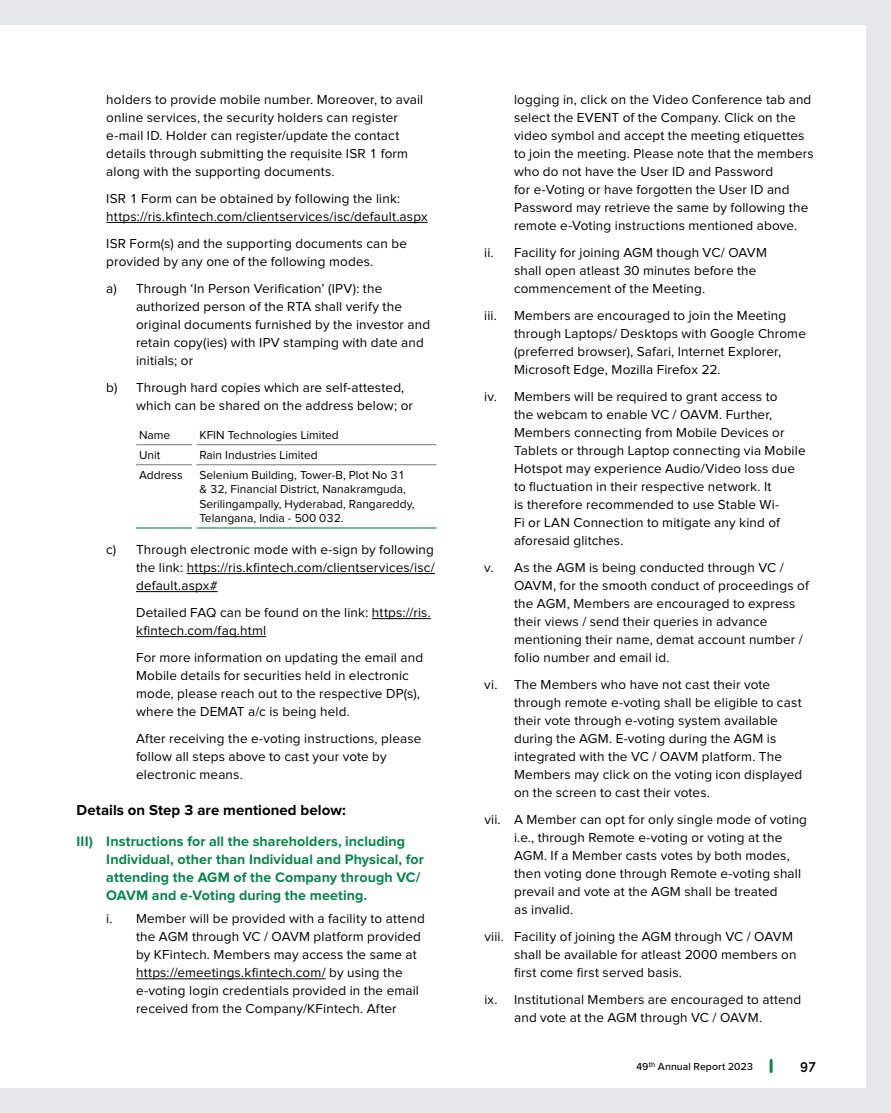
<style>
.page{position:relative;width:891px;height:1113px;background:#fff}
.page>*{position:absolute;margin:0;border:0;box-sizing:border-box;transform-origin:0 0}
.t1{font:700 15px "Proxima Nova";letter-spacing:.005em;color:#000}
.t2{font:500 15px "Sofia Pro Soft";color:#000}
.t3{font:700 14.25px/18px "Proxima Nova";letter-spacing:.005em;color:#08874a}
.t4{font:13.5px/18px "Proxima Nova";letter-spacing:.01em;color:#000}
.t5{font:12px/14.4px "Proxima Nova";color:#000}
.t6{font:500 10.5px "Proxima Nova";letter-spacing:.005em;color:#000}
</style>
<div class="page">
<div style="left:0;top:0;width:891px;height:1112px;background:#e6e7e8"></div>
<div style="left:0;top:25px;width:865px;height:1062px;background:#fff"></div>
<svg style="left:770px;top:1060px;width:3px;height:11px"></svg>
<hr style="left:106px;top:222px;width:322px;height:1px;background:#000">
<hr style="left:187px;top:573px;width:248px;height:1px;background:#000">
<hr style="left:136px;top:591px;width:82px;height:1px;background:#000">
<hr style="left:372px;top:618px;width:59px;height:1px;background:#000">
<hr style="left:136px;top:636px;width:130px;height:1px;background:#000">
<hr style="left:136px;top:978px;width:190px;height:1px;background:#000">
<hr style="left:136px;top:444px;width:56px;height:1px;background:#77787b">
<hr style="left:196px;top:444px;width:240px;height:1px;background:#77787b">
<hr style="left:136px;top:464px;width:56px;height:1px;background:#77787b">
<hr style="left:196px;top:464px;width:240px;height:1px;background:#77787b">
<hr style="left:136px;top:527px;width:56px;height:1px;background:#08874a">
<hr style="left:196px;top:527px;width:240px;height:1px;background:#08874a">
<p class="t4" style="left:106px;top:91px;width:318px">holders to provide mobile number. Moreover, to avail online services, the security holders can register e-mail ID. Holder can register/update the contact details through submitting the requisite ISR 1 form along with the supporting documents.</p>
<p class="t4" style="left:106px;top:190px;width:323px">ISR 1 Form can be obtained by following the link: https://ris.kfintech.com/clientservices/isc/default.aspx</p>
<p class="t4" style="left:106px;top:235px;width:302px">ISR Form(s) and the supporting documents can be provided by any one of the following modes.</p>
<p class="t4" style="left:136px;top:280px;width:296px;text-indent:-30px">a) Through ‘In Person Verification’ (IPV): the authorized person of the RTA shall verify the original documents furnished by the investor and retain copy(ies) with IPV stamping with date and initials; or</p>
<p class="t4" style="left:136px;top:379px;width:278px;text-indent:-30px">b) Through hard copies which are self-attested, which can be shared on the address below; or</p>
<p class="t5" style="left:139px;top:428px;width:33px">Name</p>
<p class="t5" style="left:199px;top:428px;width:141px">KFIN Technologies Limited</p>
<p class="t5" style="left:139px;top:448px;width:23px">Unit</p>
<p class="t5" style="left:199px;top:448px;width:120px">Rain Industries Limited</p>
<p class="t5" style="left:139px;top:468px;width:45px">Address</p>
<p class="t5" style="left:199px;top:468px;width:217px">Selenium Building, Tower-B, Plot No 31 &amp; 32, Financial District, Nanakramguda, Serilingampally, Hyderabad, Rangareddy, Telangana, India - 500 032.</p>
<p class="t4" style="left:136px;top:541px;width:300px;text-align:justify;text-indent:-30px">c) Through electronic mode with e-sign by following the link: https://ris.kfintech.com/clientservices/isc/ default.aspx#</p>
<p class="t4" style="left:136px;top:604px;width:296px">Detailed FAQ can be found on the link: https://ris. kfintech.com/faq.html</p>
<p class="t4" style="left:136px;top:649px;width:289px">For more information on updating the email and Mobile details for securities held in electronic mode, please reach out to the respective DP(s), where the DEMAT a/c is being held.</p>
<p class="t4" style="left:136px;top:730px;width:287px">After receiving the e-voting instructions, please follow all steps above to cast your vote by electronic means.</p>
<p class="t1" style="left:77px;top:801px;width:271px">Details on Step 3 are mentioned below:</p>
<p class="t3" style="left:106px;top:833px;width:319px;text-indent:-30px">III) Instructions for all the shareholders, including Individual, other than Individual and Physical, for attending the AGM of the Company through VC/ OAVM and e-Voting during the meeting.</p>
<p class="t4" style="left:136px;top:910px;width:290px;text-indent:-30px">i. Member will be provided with a facility to attend the AGM through VC / OAVM platform provided by KFintech. Members may access the same at https://emeetings.kfintech.com/ by using the e-voting login credentials provided in the email received from the Company/KFintech. After</p>
<p class="t4" style="left:514px;top:91px;width:301px">logging in, click on the Video Conference tab and select the EVENT of the Company. Click on the video symbol and accept the meeting etiquettes to join the meeting. Please note that the members who do not have the User ID and Password<br>for e-Voting or have forgotten the User ID and Password may retrieve the same by following the remote e-Voting instructions mentioned above.</p>
<p class="t4" style="left:514px;top:244px;width:254px;text-indent:-30px">ii. Facility for joining AGM though VC/ OAVM shall open atleast 30 minutes before the commencement of the Meeting.</p>
<p class="t4" style="left:484px;top:307px;width:14px">iii.</p>
<p class="t4" style="left:514px;top:307px;width:293px">Members are encouraged to join the Meeting through Laptops/ Desktops with Google Chrome (preferred browser), Safari, Internet Explorer, Microsoft Edge, Mozilla Firefox 22.</p>
<p class="t4" style="left:514px;top:388px;width:293px;text-indent:-30px">iv. Members will be required to grant access to<br>the webcam to enable VC / OAVM. Further, Members connecting from Mobile Devices or Tablets or through Laptop connecting via Mobile Hotspot may experience Audio/Video loss due to fluctuation in their respective network. It<br>is therefore recommended to use Stable Wi-<br>Fi or LAN Connection to mitigate any kind of aforesaid glitches.</p>
<p class="t4" style="left:514px;top:558px;width:296px;text-indent:-30px">v. As the AGM is being conducted through VC / OAVM, for the smooth conduct of proceedings of the AGM, Members are encouraged to express their views / send their queries in advance mentioning their name, demat account number / folio number and email id.</p>
<p class="t4" style="left:514px;top:675px;width:290px;text-indent:-30px">vi. The Members who have not cast their vote through remote e-voting shall be eligible to cast their vote through e-voting system available during the AGM. E-voting during the AGM is integrated with the VC / OAVM platform. The Members may click on the voting icon displayed on the screen to cast their votes.</p>
<p class="t4" style="left:514px;top:810px;width:294px;text-indent:-30px">vii. A Member can opt for only single mode of voting i.e., through Remote e-voting or voting at the AGM. If a Member casts votes by both modes, then voting done through Remote e-voting shall prevail and vote at the AGM shall be treated<br>as invalid.</p>
<p class="t4" style="left:514px;top:927px;width:284px;text-indent:-30px">viii. Facility of joining the AGM through VC / OAVM shall be available for atleast 2000 members on first come first served basis.</p>
<p class="t4" style="left:514px;top:990px;width:289px;text-indent:-30px">ix. Institutional Members are encouraged to attend and vote at the AGM through VC / OAVM.</p>
<p class="t6" style="left:636px;top:1058px;width:118px">49<sup>th</sup> Annual Report 2023</p>
<p class="t2" style="left:800px;top:1055px;width:18px">97</p>
</div>
